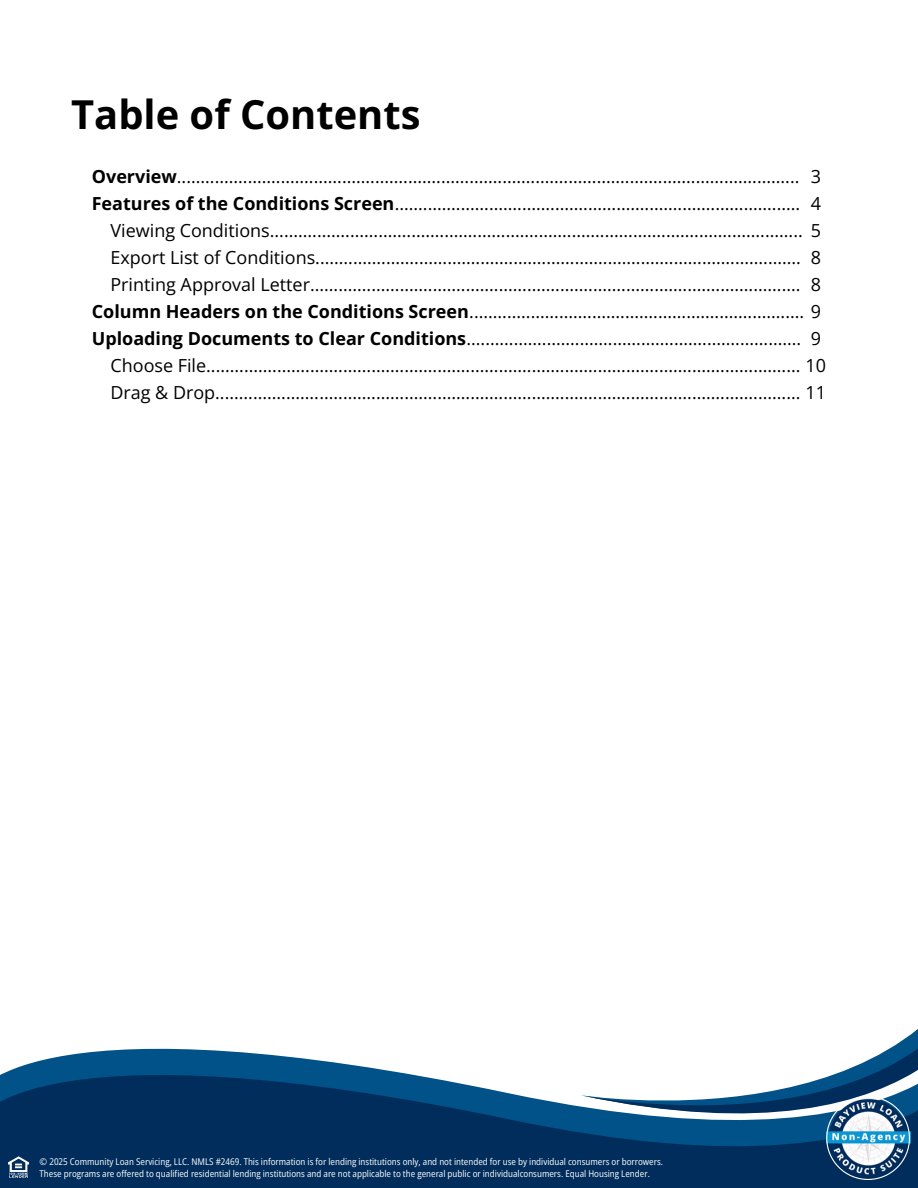
<style>
.page{position:relative;width:918px;height:1188px;background:#fff}
.page>*{position:absolute;margin:0;border:0;box-sizing:border-box;transform-origin:0 0}
.t1{font:700 39.9px "Open Sans";color:#000}
.t2{font:18px/27px "Open Sans";color:#000}
.t3{font:semi-condensed 9.3px/11.6px "Open Sans";color:#fbfbfb}
.s1{font-weight:700}
</style>
<div class="page">
<svg style="left:0;top:1048px;width:574px;height:140px;background:#214f79"></svg>
<svg style="left:574px;top:1029px;width:344px;height:159px"></svg>
<svg style="left:8px;top:1156px;width:21px;height:22px"></svg>
<img style="left:826px;top:1096px;width:85px;height:85px">
<svg style="left:826px;top:1096px;width:84px;height:84px"></svg>
<h1 class="t1" style="left:71px;top:87px;width:351px">Table of Contents</h1>
<p class="t2" style="left:92px;top:162px;width:710px"><span class="s1">Overview</span>....................................................................................................................................<br><span class="s1">Features of the Conditions Screen</span>......................................................................................</p>
<p class="t2" style="left:111px;top:243px;width:692px">Export List of Conditions.......................................................................................................<br>Printing Approval Letter........................................................................................................</p>
<p class="t2" style="left:92px;top:324px;width:711px"><span class="s1">Uploading Documents to Clear Conditions</span>.......................................................................</p>
<h2 class="t2" style="left:92px;top:162px;width:736px;text-align:right">3<br>4<br>Viewing Conditions................................................................................................................. 5<br>8<br>8<br><span class="s1">Column Headers on the Conditions Screen</span>....................................................................... 9<br>9<br>Choose File.............................................................................................................................. 10<br>Drag &amp; Drop............................................................................................................................ 11</h2>
<h2 class="t3" style="left:40px;top:1156px;width:625px">© 2025 Community Loan Servicing, LLC. NMLS #2469. This information is for lending institutions only, and not intended for use by individual consumers or borrowers.<br>These programs are offered to qualified residential lending institutions and are not applicable to the general public or individualconsumers. Equal Housing Lender.</h2>
</div>
